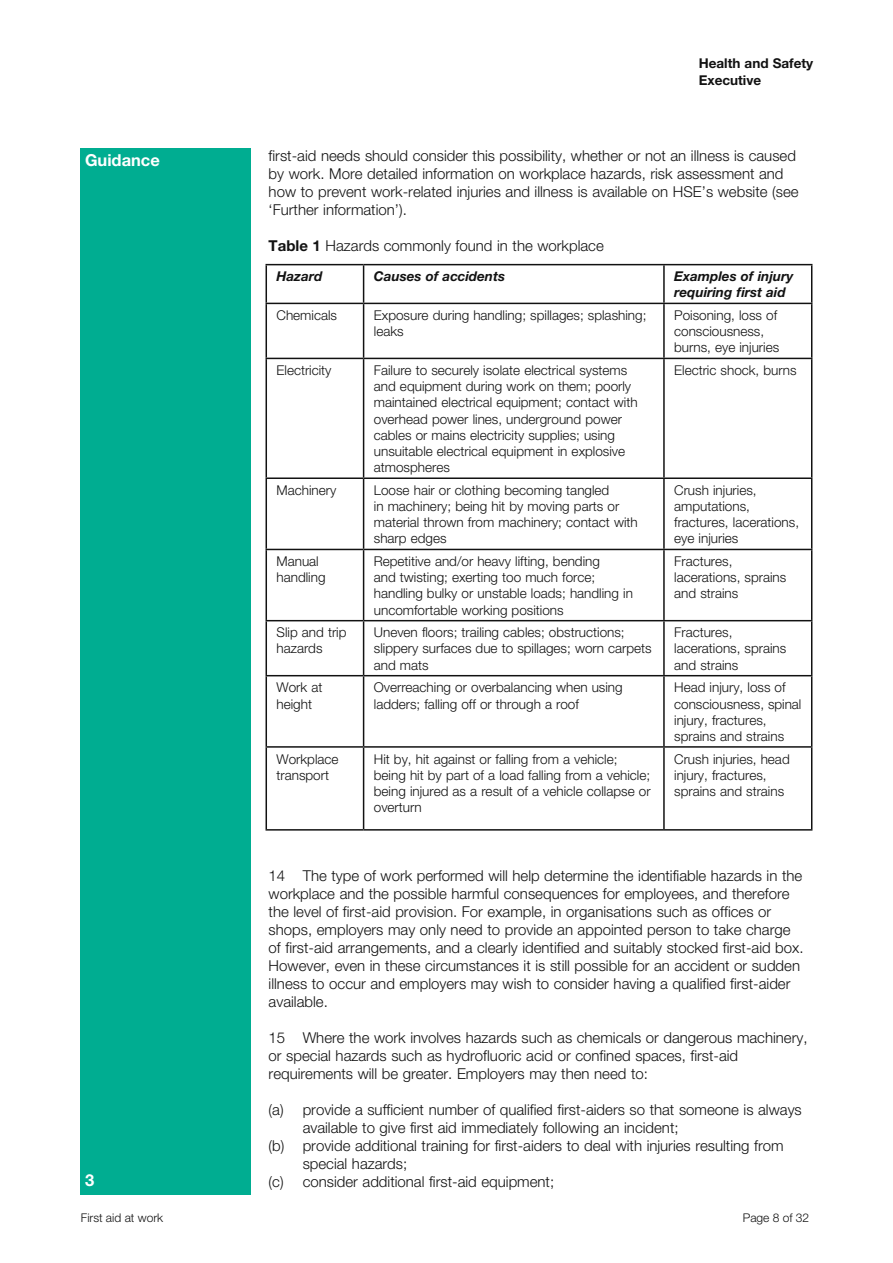
<style>
.page{position:relative;width:893px;height:1263px;background:#fff}
.page>*{position:absolute;margin:0;border:0;box-sizing:border-box;transform-origin:0 0}
.t1{font:700 16.5px "Helvetica Neue";color:#fff}
.Guidance_text{font:300 15px/18px "Helvetica Neue";color:#121212}
.Guidance__a__text{font:300 15px/18px "Helvetica Neue";color:#121212}
.Table_body_text{font:300 13.5px/16.2px "Helvetica Neue";color:#121212}
.Table_heading{font:italic 700 13.5px/16.2px "Helvetica Neue";color:#121212}
.t2{font:700 13.5px/16.5px "Helvetica Neue";color:#121212}
.t3{font:300 12px "Helvetica Neue";color:#121212}
.s1{font-weight:700}
</style>
<div class="page">
<hr style="left:266px;top:264px;width:98px;height:1px;background:#121212">
<hr style="left:266px;top:265px;width:1px;height:38px;background:#121212">
<hr style="left:364px;top:264px;width:300px;height:1px;background:#121212">
<hr style="left:363px;top:265px;width:1px;height:38px;background:#121212">
<hr style="left:664px;top:264px;width:148px;height:1px;background:#121212">
<hr style="left:663px;top:265px;width:2px;height:38px;background:#121212">
<hr style="left:811px;top:265px;width:1px;height:38px;background:#121212">
<hr style="left:266px;top:303px;width:98px;height:1px;background:#121212">
<hr style="left:266px;top:304px;width:1px;height:54px;background:#121212">
<hr style="left:364px;top:303px;width:300px;height:1px;background:#121212">
<hr style="left:363px;top:304px;width:1px;height:54px;background:#121212">
<hr style="left:664px;top:303px;width:148px;height:1px;background:#121212">
<hr style="left:663px;top:304px;width:2px;height:54px;background:#121212">
<hr style="left:811px;top:304px;width:1px;height:54px;background:#121212">
<hr style="left:266px;top:358px;width:98px;height:1px;background:#121212">
<hr style="left:266px;top:359px;width:1px;height:118px;background:#121212">
<hr style="left:364px;top:358px;width:300px;height:1px;background:#121212">
<hr style="left:363px;top:359px;width:1px;height:118px;background:#121212">
<hr style="left:664px;top:358px;width:148px;height:1px;background:#121212">
<hr style="left:663px;top:359px;width:2px;height:118px;background:#121212">
<hr style="left:811px;top:359px;width:1px;height:118px;background:#121212">
<hr style="left:266px;top:477px;width:98px;height:2px;background:#121212">
<hr style="left:266px;top:479px;width:1px;height:70px;background:#121212">
<hr style="left:364px;top:477px;width:300px;height:2px;background:#121212">
<hr style="left:363px;top:479px;width:1px;height:70px;background:#121212">
<hr style="left:664px;top:477px;width:148px;height:2px;background:#121212">
<hr style="left:663px;top:479px;width:2px;height:70px;background:#121212">
<hr style="left:811px;top:479px;width:1px;height:70px;background:#121212">
<hr style="left:266px;top:549px;width:98px;height:1px;background:#121212">
<hr style="left:266px;top:550px;width:1px;height:70px;background:#121212">
<hr style="left:364px;top:549px;width:300px;height:1px;background:#121212">
<hr style="left:363px;top:550px;width:1px;height:70px;background:#121212">
<hr style="left:664px;top:549px;width:148px;height:1px;background:#121212">
<hr style="left:663px;top:550px;width:2px;height:70px;background:#121212">
<hr style="left:811px;top:550px;width:1px;height:70px;background:#121212">
<hr style="left:266px;top:620px;width:98px;height:1px;background:#121212">
<hr style="left:266px;top:621px;width:1px;height:54px;background:#121212">
<hr style="left:364px;top:620px;width:300px;height:1px;background:#121212">
<hr style="left:363px;top:621px;width:1px;height:54px;background:#121212">
<hr style="left:664px;top:620px;width:148px;height:1px;background:#121212">
<hr style="left:663px;top:621px;width:2px;height:54px;background:#121212">
<hr style="left:811px;top:621px;width:1px;height:54px;background:#121212">
<hr style="left:266px;top:675px;width:98px;height:1px;background:#121212">
<hr style="left:266px;top:676px;width:1px;height:70px;background:#121212">
<hr style="left:364px;top:675px;width:300px;height:1px;background:#121212">
<hr style="left:363px;top:676px;width:1px;height:70px;background:#121212">
<hr style="left:664px;top:675px;width:148px;height:1px;background:#121212">
<hr style="left:663px;top:676px;width:2px;height:70px;background:#121212">
<hr style="left:811px;top:676px;width:1px;height:70px;background:#121212">
<hr style="left:266px;top:746px;width:98px;height:2px;background:#121212">
<hr style="left:266px;top:748px;width:1px;height:81px;background:#121212">
<hr style="left:364px;top:746px;width:300px;height:2px;background:#121212">
<hr style="left:363px;top:748px;width:1px;height:81px;background:#121212">
<hr style="left:664px;top:746px;width:148px;height:2px;background:#121212">
<hr style="left:663px;top:748px;width:2px;height:81px;background:#121212">
<hr style="left:811px;top:748px;width:1px;height:81px;background:#121212">
<hr style="left:266px;top:829px;width:98px;height:2px;background:#121212">
<hr style="left:364px;top:829px;width:300px;height:2px;background:#121212">
<hr style="left:664px;top:829px;width:148px;height:2px;background:#121212">
<div style="left:81px;top:149px;width:170px;height:1046px;background:#00ad91"></div>
<p class="t1" style="left:85px;top:150px;width:76px">Guidance</p>
<p class="t1" style="left:85px;top:1170px;width:11px">3</p>
<p class="t2" style="left:699px;top:55px;width:116px">Health and Safety<br>Executive</p>
<p class="Guidance_text" style="left:269px;top:146px;width:531px">first-aid needs should consider this possibility, whether or not an illness is caused by work. More detailed information on workplace hazards, risk assessment and how to prevent work-related injuries and illness is available on HSE’s website (see ‘Further information’).</p>
<p class="Guidance_text" style="left:269px;top:236px;width:337px"><span class="s1">Table 1</span> Hazards commonly found in the workplace</p>
<p class="Table_heading" style="left:277px;top:268px;width:47px">Hazard</p>
<p class="Table_heading" style="left:374px;top:268px;width:133px">Causes of accidents</p>
<p class="Table_heading" style="left:674px;top:268px;width:121px">Examples of injury requiring first aid</p>
<p class="Table_body_text" style="left:277px;top:307px;width:62px">Chemicals</p>
<p class="Table_body_text" style="left:374px;top:307px;width:274px">Exposure during handling; spillages; splashing; leaks</p>
<p class="Table_body_text" style="left:674px;top:307px;width:107px">Poisoning, loss of consciousness, burns, eye injuries</p>
<p class="Table_body_text" style="left:277px;top:362px;width:57px">Electricity</p>
<p class="Table_body_text" style="left:374px;top:362px;width:265px">Failure to securely isolate electrical systems and equipment during work on them; poorly maintained electrical equipment; contact with overhead power lines, underground power cables or mains electricity supplies; using unsuitable electrical equipment in explosive atmospheres</p>
<p class="Table_body_text" style="left:674px;top:362px;width:124px">Electric shock, burns</p>
<p class="Table_body_text" style="left:277px;top:482px;width:61px">Machinery</p>
<p class="Table_body_text" style="left:374px;top:482px;width:265px">Loose hair or clothing becoming tangled<br>in machinery; being hit by moving parts or material thrown from machinery; contact with sharp edges</p>
<p class="Table_body_text" style="left:674px;top:482px;width:126px">Crush injuries, amputations, fractures, lacerations, eye injuries</p>
<p class="Table_body_text" style="left:277px;top:553px;width:51px">Manual handling</p>
<p class="Table_body_text" style="left:374px;top:553px;width:261px">Repetitive and/or heavy lifting, bending<br>and twisting; exerting too much force; handling bulky or unstable loads; handling in uncomfortable working positions</p>
<p class="Table_body_text" style="left:674px;top:553px;width:114px">Fractures, lacerations, sprains and strains</p>
<p class="Table_body_text" style="left:277px;top:624px;width:72px">Slip and trip hazards</p>
<p class="Table_body_text" style="left:374px;top:624px;width:279px">Uneven floors; trailing cables; obstructions; slippery surfaces due to spillages; worn carpets and mats</p>
<p class="Table_body_text" style="left:674px;top:624px;width:114px">Fractures, lacerations, sprains and strains</p>
<p class="Table_body_text" style="left:277px;top:679px;width:47px">Work at height</p>
<p class="Table_body_text" style="left:374px;top:679px;width:250px">Overreaching or overbalancing when using ladders; falling off or through a roof</p>
<p class="Table_body_text" style="left:674px;top:679px;width:129px">Head injury, loss of consciousness, spinal injury, fractures, sprains and strains</p>
<p class="Table_body_text" style="left:277px;top:750px;width:64px">Workplace transport</p>
<p class="Table_body_text" style="left:374px;top:750px;width:278px">Hit by, hit against or falling from a vehicle; being hit by part of a load falling from a vehicle; being injured as a result of a vehicle collapse or overturn</p>
<p class="Table_body_text" style="left:674px;top:750px;width:117px">Crush injuries, head injury, fractures, sprains and strains</p>
<p class="Guidance_text" style="left:269px;top:866px;width:536px">14 The type of work performed will help determine the identifiable hazards in the workplace and the possible harmful consequences for employees, and therefore the level of first-aid provision. For example, in organisations such as offices or shops, employers may only need to provide an appointed person to take charge of first-aid arrangements, and a clearly identified and suitably stocked first-aid box.<br>However, even in these circumstances it is still possible for an accident or sudden illness to occur and employers may wish to consider having a qualified first-aider available.</p>
<p class="Guidance_text" style="left:269px;top:1028px;width:540px">15 Where the work involves hazards such as chemicals or dangerous machinery, or special hazards such as hydrofluoric acid or confined spaces, first-aid requirements will be greater. Employers may then need to:</p>
<p class="Guidance__a__text" style="left:303px;top:1100px;width:501px;text-indent:-34px">(a) provide a sufficient number of qualified first-aiders so that someone is always available to give first aid immediately following an incident;</p>
<p class="Guidance__a__text" style="left:303px;top:1136px;width:482px;text-indent:-34px">(b) provide additional training for first-aiders to deal with injuries resulting from special hazards;</p>
<p class="Guidance__a__text" style="left:269px;top:1172px;width:287px">(c) consider additional first-aid equipment;</p>
<p class="t3" style="left:81px;top:1211px;width:84px">First aid at work</p>
<p class="t3" style="left:743px;top:1211px;width:68px">Page 8 of 32</p>
</div>
